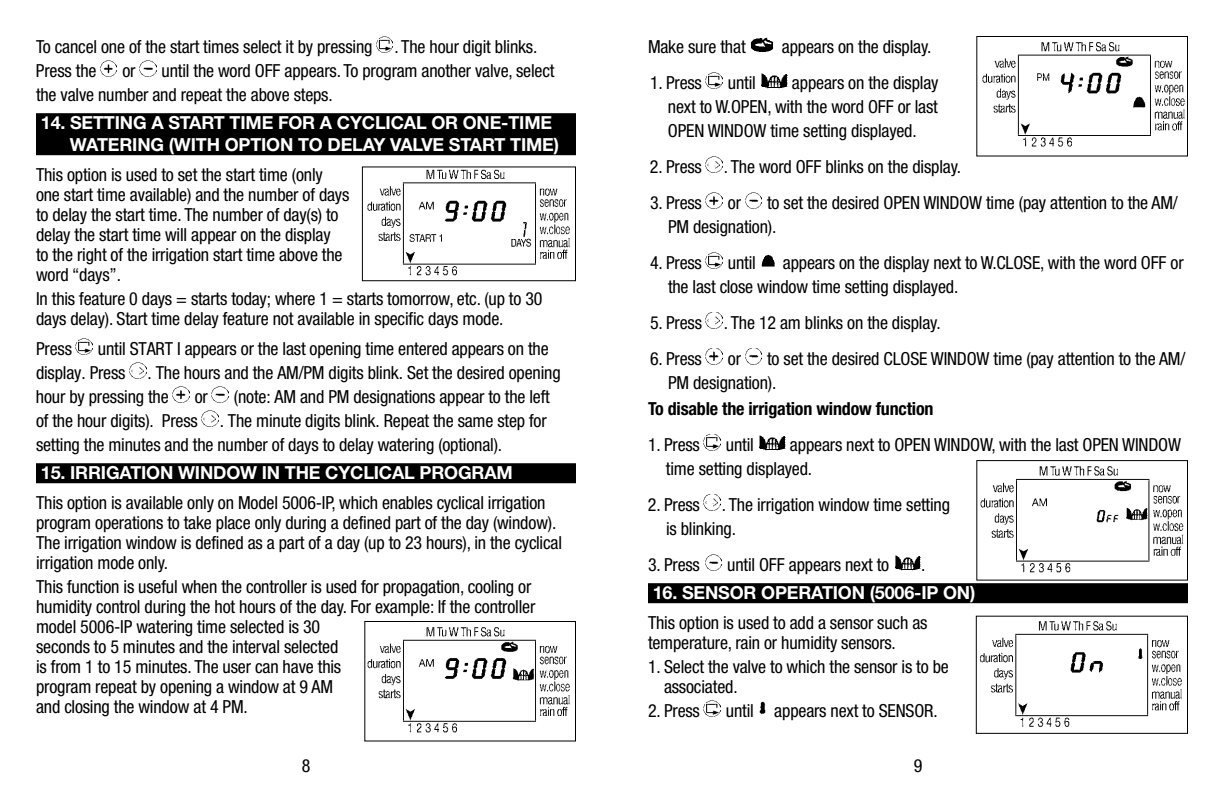
<style>
.page{position:relative;width:1224px;height:792px;background:#fff}
.page>*{position:absolute;margin:0;border:0;box-sizing:border-box;transform-origin:0 0}
.t1{font:condensed 18px/20px "Helvetica Neue";letter-spacing:-.01em;color:#000}
.t2{font:700 18px "Helvetica Neue";letter-spacing:-.01em;color:#fff}
.t3{font:700 condensed 18px "Helvetica Neue";letter-spacing:-.01em;color:#000}
</style>
<div class="page">
<div style="left:36px;top:113px;width:540px;height:20px;background:#000"></div>
<div style="left:36px;top:131px;width:540px;height:24px;background:#000"></div>
<div style="left:36px;top:463px;width:540px;height:20px;background:#000"></div>
<img style="left:376px;top:36px;width:17px;height:17px">
<img style="left:100px;top:60px;width:17px;height:17px">
<img style="left:140px;top:60px;width:16px;height:17px">
<img style="left:76px;top:338px;width:16px;height:17px">
<img style="left:130px;top:362px;width:16px;height:17px">
<img style="left:173px;top:386px;width:16px;height:17px">
<img style="left:212px;top:386px;width:16px;height:17px">
<img style="left:202px;top:410px;width:16px;height:17px">
<img style="left:367px;top:627px;width:203px;height:106px">
<div style="left:364px;top:621px;width:212px;height:121px;border:1px solid #000"></div>
<img style="left:367px;top:169px;width:203px;height:107px">
<div style="left:362px;top:166px;width:214px;height:115px;border:1px solid #000"></div>
<div style="left:648px;top:583px;width:540px;height:20px;background:#000"></div>
<img style="left:751px;top:37px;width:23px;height:15px">
<img style="left:706px;top:72px;width:16px;height:17px">
<img style="left:761px;top:73px;width:27px;height:16px">
<img style="left:706px;top:156px;width:16px;height:17px">
<img style="left:706px;top:192px;width:16px;height:17px">
<img style="left:745px;top:192px;width:17px;height:17px">
<img style="left:706px;top:252px;width:16px;height:17px">
<img style="left:761px;top:254px;width:14px;height:13px">
<img style="left:706px;top:312px;width:16px;height:17px">
<img style="left:706px;top:348px;width:16px;height:17px">
<img style="left:745px;top:348px;width:17px;height:17px">
<img style="left:704px;top:434px;width:16px;height:17px">
<img style="left:759px;top:435px;width:27px;height:16px">
<img style="left:704px;top:494px;width:16px;height:17px">
<img style="left:705px;top:554px;width:17px;height:17px">
<img style="left:895px;top:555px;width:26px;height:16px">
<img style="left:704px;top:700px;width:16px;height:17px">
<img style="left:759px;top:701px;width:7px;height:14px">
<img style="left:982px;top:42px;width:203px;height:105px">
<div style="left:976px;top:36px;width:212px;height:121px;border:1px solid #000"></div>
<img style="left:980px;top:466px;width:204px;height:107px">
<div style="left:976px;top:460px;width:212px;height:121px;border:1px solid #000"></div>
<img style="left:979px;top:621px;width:203px;height:106px">
<div style="left:976px;top:616px;width:212px;height:118px;border:1px solid #000"></div>
<p class="t1" style="left:36px;top:35px;width:503px;line-height:24px">To cancel one of the start times select it by pressing . The hour digit blinks.<br>Press the</p>
<p class="t1" style="left:36px;top:59px;width:520px;line-height:24px;text-indent:126px">until the word O FF appears. To program another valve, select the valve number and repeat the above steps.</p>
<p class="t2" style="left:41px;top:112px;width:85px">14. SETTING</p>
<p class="t2" style="left:151px;top:112px;width:101px">A START TIME</p>
<p class="t2" style="left:278px;top:112px;width:13px">FOR</p>
<p class="t2" style="left:320px;top:112px;width:30px">A CYCLICAL</p>
<p class="t2" style="left:431px;top:112px;width:45px">OR ONE</p>
<p class="t2" style="left:501px;top:112px;width:30px">-TIME</p>
<p class="t2" style="left:70px;top:134px;width:50px">WATERING</p>
<p class="t2" style="left:169px;top:134px;width:392px">(WITH OPTION TO DELAY VALVE START TIME)</p>
<p class="t1" style="left:36px;top:165px;width:315px">This option is used to set the start time (only one start time available) and the number of days to delay the start time. The number of day(s) to delay the start time will appear on the display<br>to the right of the irrigation start time above the word “days”.</p>
<p class="t1" style="left:36px;top:289px;width:508px">In this feature 0 days = starts today; where 1 = starts tomorrow, etc. (up to 30 days delay). Start time delay feature not available in specific days mode.</p>
<p class="t1" style="left:36px;top:339px;width:37px">Press</p>
<p class="t1" style="left:123px;top:61px;width:15px">or</p>
<p class="t1" style="left:36px;top:337px;width:526px;line-height:24px;text-indent:62px">until START I appears or the last opening time entered appears on the display. Press . The hours and the AM/PM digits blink. Set the desired opening hour by pressing the</p>
<p class="t1" style="left:36px;top:385px;width:515px;line-height:24px;text-indent:198px">(note: AM and PM designations appear to the left of the hour digits). Press . The minute digits blink. Repeat the same step for setting the minutes and the number of days to delay watering (optional).</p>
<p class="t2" style="left:41px;top:462px;width:473px">15. IRRIGATION WINDOW IN THE CYCLICAL PROGRAM</p>
<p class="t1" style="left:36px;top:493px;width:528px">This option is available only on Model 5006-IP, which enables cyclical irrigation program operations to take place only during a defined part of the day (window).<br>The irrigation window is defined as a part of a day (up to 23 hours), in the cyclical irrigation mode only.</p>
<p class="t1" style="left:36px;top:577px;width:501px">This function is useful when the controller is used for propagation, cooling or humidity control during the hot hours of the day. For example: If the controller model 5006-IP watering time selected is 30<br>seconds to 5 minutes and the interval selected<br>is from 1 to 15 minutes. The user can have this<br>program repeat by opening a window at 9 AM<br>and closing the window at 4 PM.</p>
<p class="t1" style="left:195px;top:387px;width:15px">or</p>
<p class="t1" style="left:302px;top:755px;width:10px">8</p>
<p class="t1" style="left:648px;top:37px;width:99px">Make sure that</p>
<p class="t1" style="left:782px;top:37px;width:151px">appears on the display.</p>
<p class="t1" style="left:650px;top:73px;width:53px">1. Press</p>
<p class="t1" style="left:728px;top:73px;width:29px">until</p>
<p class="t1" style="left:668px;top:71px;width:272px;line-height:24px;text-align:justify;text-indent:124px">appears on the display next to W.OPEN, with the word OFF or last OPEN WINDOW time setting displayed.</p>
<p class="t1" style="left:650px;top:157px;width:313px">2. Press . The word OFF blinks on the display.</p>
<p class="t1" style="left:650px;top:193px;width:53px">3. Press</p>
<p class="t1" style="left:728px;top:193px;width:15px">or</p>
<p class="t1" style="left:668px;top:191px;width:511px;line-height:24px;text-indent:99px">to set the desired OPEN WINDOW time (pay attention to the AM/<br>PM designation).</p>
<p class="t1" style="left:650px;top:253px;width:53px">4. Press</p>
<p class="t1" style="left:728px;top:253px;width:29px">until</p>
<p class="t1" style="left:668px;top:251px;width:517px;line-height:24px;text-indent:115px">appears on the display next to W.CLOSE, with the word OFF or the last close window time setting displayed.</p>
<p class="t1" style="left:650px;top:313px;width:292px">5. Press . The 12 am blinks on the display.</p>
<p class="t1" style="left:650px;top:349px;width:53px">6. Press</p>
<p class="t1" style="left:728px;top:349px;width:15px">or</p>
<p class="t1" style="left:668px;top:347px;width:519px;line-height:24px;text-indent:99px">to set the desired CLOSE WINDOW time (pay attention to the AM/<br>PM designation).</p>
<p class="t3" style="left:648px;top:398px;width:287px">To disable the irrigation window function</p>
<p class="t1" style="left:648px;top:435px;width:53px">1. Press</p>
<p class="t1" style="left:726px;top:435px;width:29px">until</p>
<p class="t1" style="left:666px;top:433px;width:517px;line-height:24px;text-indent:124px">appears next to O PEN WINDOW, with the last O PEN WINDOW time setting displayed.</p>
<p class="t1" style="left:666px;top:493px;width:286px;line-height:24px;text-indent:-18px">2. Press . The irrigation window time setting is blinking.</p>
<p class="t1" style="left:648px;top:555px;width:53px">3. Press</p>
<p class="t1" style="left:727px;top:555px;width:164px">until O FF appears next to</p>
<p class="t1" style="left:921px;top:555px;width:6px">.</p>
<p class="t2" style="left:653px;top:582px;width:324px">16. SENSOR OPERATION (5006-IP ON)</p>
<p class="t1" style="left:648px;top:613px;width:281px">This option is used to add a sensor such as temperature, rain or humidity sensors.</p>
<p class="t1" style="left:664px;top:657px;width:286px;text-indent:-16px">1. Select the valve to which the sensor is to be associated.</p>
<p class="t1" style="left:648px;top:701px;width:53px">2. Press</p>
<p class="t1" style="left:726px;top:701px;width:213px">until appears next to SENSOR.</p>
<p class="t1" style="left:914px;top:755px;width:10px">9</p>
</div>
